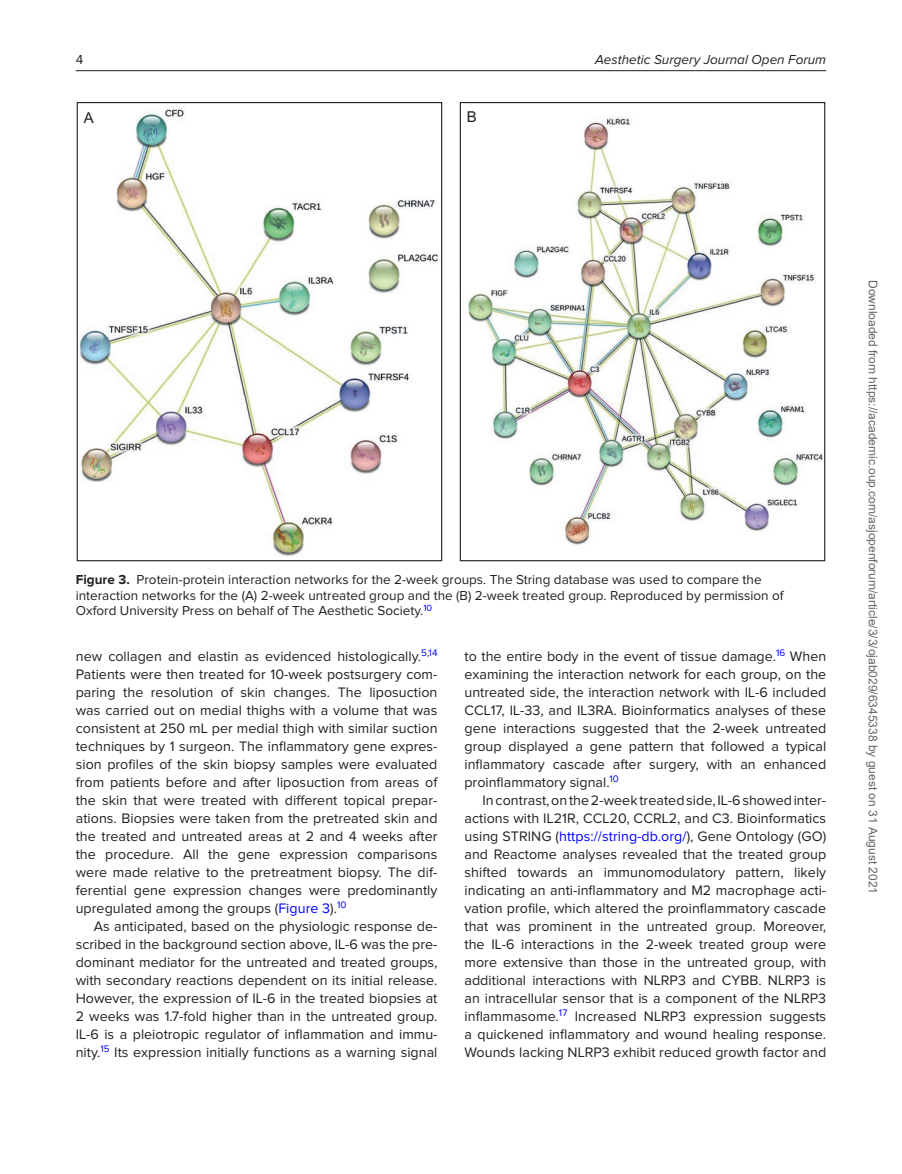
<style>
.page{position:relative;width:902px;height:1174px;background:#fff}
.page>*{position:absolute;margin:0;border:0;box-sizing:border-box;transform-origin:0 0}
.t1{font:15px "Arial";color:#231f20}
.t2{font:14.25px/18px "Proxima Nova";color:#231f20;text-align:justify}
.t3{font:13.5px/15.8px "Proxima Nova";color:#231f20}
.t4{font:italic 13.5px "Proxima Nova";color:#231f20}
.t5{font:12px "Arial";color:#666}
.s1{font-weight:700}
.s2{color:#00f}
</style>
<div class="page">
<hr style="left:76px;top:70px;width:750px;height:1px;background:#231f20">
<svg style="left:77px;top:102px;width:748px;height:459px"></svg>
<p class="t3" style="left:76px;top:52px;width:9px">4</p>
<p class="t4" style="left:595px;top:54px;width:233px">Aesthetic Surgery Journal Open Forum</p>
<p class="t1" style="left:84px;top:107px;width:12px">A</p>
<p class="t1" style="left:467px;top:106px;width:12px">B</p>
<p class="t3" style="left:76px;top:572px;width:709px"><span class="s1">Figure 3.</span> Protein-protein interaction networks for the 2-week groups. The String database was used to compare the interaction networks for the (A) 2-week untreated group and the (B) 2-week treated group. Reproduced by permission of<br>Oxford University Press on behalf of The Aesthetic Society.<sup>10</sup></p>
<p class="t2" style="left:76px;top:647px;width:363px">new collagen and elastin as evidenced histologically.<sup>5</sup><sup>,</sup><sup>14<br></sup>Patients were then treated for 10-week postsurgery com&shy;paring the resolution of skin changes. The liposuction was carried out on medial thighs with a volume that was consistent at 250 mL per medial thigh with similar suction techniques by 1 surgeon. The inflammatory gene expres&shy;sion profiles of the skin biopsy samples were evaluated from patients before and after liposuction from areas of the skin that were treated with different topical prepar&shy;ations. Biopsies were taken from the pretreated skin and the treated and untreated areas at 2 and 4 weeks after the procedure. All the gene expression comparisons were made relative to the pretreatment biopsy. The dif&shy;ferential gene expression changes were predominantly upregulated among the groups (<span class="s2">Figure 3</span>).<sup>10</sup></p>
<p class="t2" style="left:76px;top:917px;width:363px;text-indent:18px">As anticipated, based on the physiologic response de&shy;scribed in the background section above, IL-6 was the pre&shy;dominant mediator for the untreated and treated groups, with secondary reactions dependent on its initial release.<br>However, the expression of IL-6 in the treated biopsies at 2 weeks was 1.7-fold higher than in the untreated group.<br>IL-6 is a pleiotropic regulator of inflammation and immu&shy;nity.<sup>15</sup> Its expression initially functions as a warning signal</p>
<p class="t2" style="left:464px;top:647px;width:363px">to the entire body in the event of tissue damage.<sup>16</sup> When examining the interaction network for each group, on the untreated side, the interaction network with IL-6 included CCL17, IL-33, and IL3RA. Bioinformatics analyses of these gene interactions suggested that the 2-week untreated group displayed a gene pattern that followed a typical inflammatory cascade after surgery, with an enhanced proinflammatory signal.<sup>10</sup></p>
<p class="t2" style="left:464px;top:791px;width:363px;text-indent:18px">In contrast, on the 2-week treated side, IL-6 showed inter&shy;actions with IL21R, CCL20, CCRL2, and C3. Bioinformatics using STRING (<span class="s2">https://string-db.org/</span>), Gene Ontology (GO) and Reactome analyses revealed that the treated group shifted towards an immunomodulatory pattern, likely indicating an anti-inflammatory and M2 macrophage acti&shy;vation profile, which altered the proinflammatory cascade that was prominent in the untreated group. Moreover, the IL-6 interactions in the 2-week treated group were more extensive than those in the untreated group, with additional interactions with NLRP3 and CYBB. NLRP3 is an intracellular sensor that is a component of the NLRP3 inflammasome.<sup>17</sup> Increased NLRP3 expression suggests a quickened inflammatory and wound healing response.<br>Wounds lacking NLRP3 exhibit reduced growth factor and</p>
<p class="t5" style="left:877px;top:280px;width:616px;rotate:90deg">Downloaded from https://academic.oup.com/asjopenforum/article/3/3/ojab029/6345338 by guest on 31 August 2021</p>
</div>
